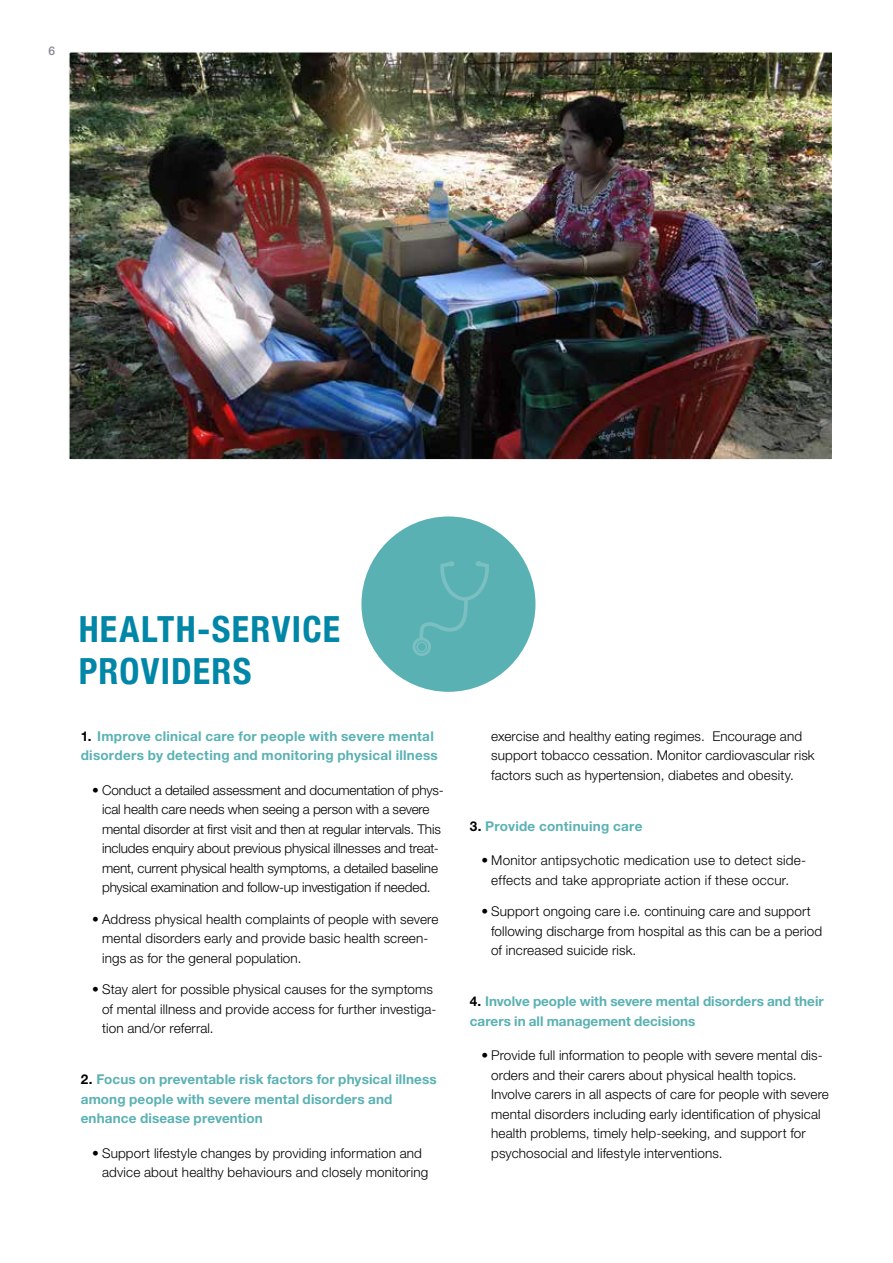
<style>
.page{position:relative;width:893px;height:1263px;background:#fff}
.page>*{position:absolute;margin:0;border:0;box-sizing:border-box;transform-origin:0 0}
.t1{font:700 condensed 36px/42px "Helvetica Neue";letter-spacing:.035em;color:#0086a7}
.t2{font:300 13.5px/19.5px "Helvetica Neue LT Std";letter-spacing:.01em;color:#000}
.t3{font:300 13.5px/19.5px "Helvetica Neue LT Std";letter-spacing:-.01em;color:#000;text-align:center}
.t4{font:700 13.5px/19.5px "Helvetica Neue LT Std";letter-spacing:.01em;color:#5ab1b3}
.t5{font:500 12px "Helvetica Neue LT Std";color:#848894}
.s1{color:#000}
</style>
<div class="page">
<div style="left:361px;top:516px;width:174px;height:176px;background:#5ab1b3;border-radius:50%"></div>
<img style="left:71px;top:54px;width:759px;height:404px">
<div style="left:68px;top:51px;width:765px;height:410px;border:2px solid #fff"></div>
<svg style="left:412px;top:561px;width:77px;height:95px"></svg>
<p class="t5" style="left:49px;top:44px;width:8px">6</p>
<h1 class="t1" style="left:79px;top:606px;width:263px">HEALTH-SERVICE<br>PROVIDERS</h1>
<p class="t4" style="left:81px;top:726px;width:359px"><span class="s1">1.</span> Improve clinical care for people with severe mental disorders by detecting and monitoring physical illness</p>
<p class="t3" style="left:92px;top:780px;width:353px">• Conduct a detailed assessment and documentation of phys&shy;ical health care needs when seeing a person with a severe mental disorder at first visit and then at regular intervals. This includes enquiry about previous physical illnesses and treat&shy;ment, current physical health symptoms, a detailed baseline physical examination and follow-up investigation if needed.</p>
<p class="t2" style="left:102px;top:909px;width:338px;text-indent:-10px">• Address physical health complaints of people with severe mental disorders early and provide basic health screen&shy;ings as for the general population.</p>
<p class="t2" style="left:102px;top:979px;width:336px;text-indent:-10px">• Stay alert for possible physical causes for the symptoms of mental illness and provide access for further investiga&shy;tion and/or referral.</p>
<p class="t4" style="left:81px;top:1069px;width:357px"><span class="s1">2.</span> Focus on preventable risk factors for physical illness among people with severe mental disorders and enhance disease prevention</p>
<p class="t2" style="left:102px;top:1143px;width:328px;text-indent:-10px">• Support lifestyle changes by providing information and advice about healthy behaviours and closely monitoring</p>
<p class="t2" style="left:491px;top:726px;width:325px">exercise and healthy eating regimes. Encourage and support tobacco cessation. Monitor cardiovascular risk factors such as hypertension, diabetes and obesity.</p>
<p class="t4" style="left:470px;top:816px;width:174px"><span class="s1">3.</span> Provide continuing care</p>
<p class="t2" style="left:481px;top:850px;width:326px;text-align:center">• Monitor antipsychotic medication use to detect side&shy;effects and take appropriate action if these occur.</p>
<p class="t2" style="left:491px;top:901px;width:333px;text-indent:-10px">• Support ongoing care i.e. continuing care and support following discharge from hospital as this can be a period of increased suicide risk.</p>
<p class="t4" style="left:470px;top:991px;width:355px"><span class="s1">4.</span> Involve people with severe mental disorders and their carers in all management decisions</p>
<p class="t2" style="left:491px;top:1045px;width:339px;text-indent:-10px">• Provide full information to people with severe mental dis&shy;orders and their carers about physical health topics.<br>Involve carers in all aspects of care for people with severe mental disorders including early identification of physical health problems, timely help-seeking, and support for psychosocial and lifestyle interventions.</p>
</div>
